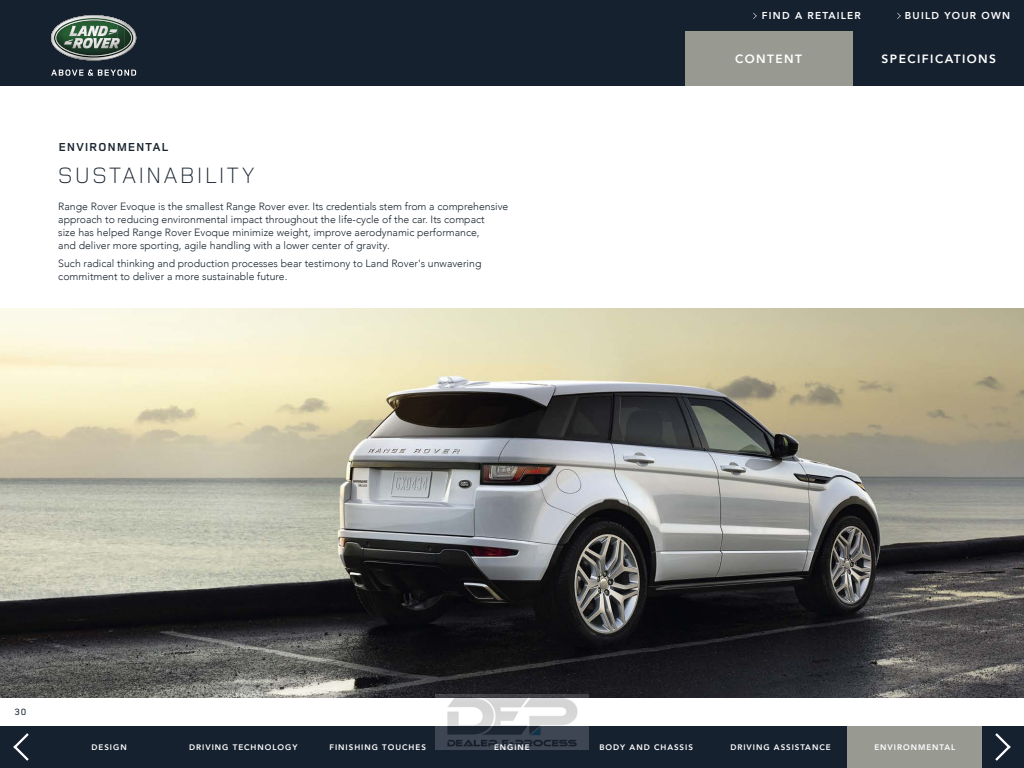
<style>
.page{position:relative;width:1024px;height:768px;background:#fff}
.page>*{position:absolute;margin:0;border:0;box-sizing:border-box;transform-origin:0 0}
.t1{font:300 23px "Land Rover Wide";color:#19242f}
.t2{font:800 12px "Avenir LT Com";letter-spacing:.12em;color:#fff}
.t3{font:700 12px "Land Rover Wide";color:#19242f}
.t4{font:300 10.5px/13px "Avenir LT Com";color:#19242f}
.t5{font:800 10px "Avenir LT Com";letter-spacing:.12em;color:#fff}
.t6{font:500 9.4px "Land Rover Wide";color:#19242f}
.t7{font:800 8px "Avenir LT Com";letter-spacing:.12em;color:#fff}
</style>
<div class="page">
<div style="left:0;top:726px;width:1024px;height:42px;background:#16212f"></div>
<img style="left:0;top:308px;width:1024px;height:390px">
<div style="left:0;top:0;width:1024px;height:86px;background:#16212f"></div>
<svg style="left:897px;top:13px;width:4px;height:6px"></svg>
<svg style="left:753px;top:13px;width:4px;height:6px"></svg>
<svg style="left:13px;top:733px;width:16px;height:28px"></svg>
<svg style="left:995px;top:733px;width:16px;height:28px"></svg>
<svg style="left:51px;top:15px;width:85px;height:46px"></svg>
<svg style="left:51px;top:70px;width:85px;height:6px"></svg>
<div style="left:685px;top:32px;width:167px;height:54px;background:#989991"></div>
<div style="left:848px;top:726px;width:134px;height:42px;background:#989991"></div>
<img style="left:435px;top:695px;width:154px;height:55px">
<p class="t3" style="left:58px;top:139px;width:112px">ENVIRONMENTAL</p>
<h1 class="t1" style="left:57px;top:160px;width:200px">SUSTAINABILITY</h1>
<p class="t4" style="left:58px;top:200px;width:452px">Range Rover Evoque is the smallest Range Rover ever. Its credentials stem from a comprehensive approach to reducing environmental impact throughout the life-cycle of the car. Its compact<br>size has helped Range Rover Evoque minimize weight, improve aerodynamic performance,<br>and deliver more sporting, agile handling with a lower center of gravity.</p>
<p class="t4" style="left:58px;top:257px;width:425px">Such radical thinking and production processes bear testimony to Land Rover's unwavering commitment to deliver a more sustainable future.</p>
<p class="t5" style="left:762px;top:10px;width:100px">FIND A RETAILER</p>
<p class="t5" style="left:905px;top:10px;width:107px">BUILD YOUR OWN</p>
<p class="t2" style="left:735px;top:52px;width:69px">CONTENT</p>
<p class="t2" style="left:882px;top:52px;width:116px">SPECIFICATIONS</p>
<p class="t6" style="left:14px;top:705px;width:14px">30</p>
<p class="t7" style="left:92px;top:742px;width:37px">DESIGN</p>
<p class="t7" style="left:189px;top:742px;width:110px">DRIVING TECHNOLOGY</p>
<p class="t7" style="left:330px;top:742px;width:98px">FINISHING TOUCHES</p>
<p class="t7" style="left:494px;top:742px;width:37px">ENGINE</p>
<p class="t7" style="left:600px;top:742px;width:95px">BODY AND CHASSIS</p>
<p class="t7" style="left:730px;top:742px;width:102px">DRIVING ASSISTANCE</p>
<p class="t7" style="left:874px;top:742px;width:82px">ENVIRONMENTAL</p>
</div>
